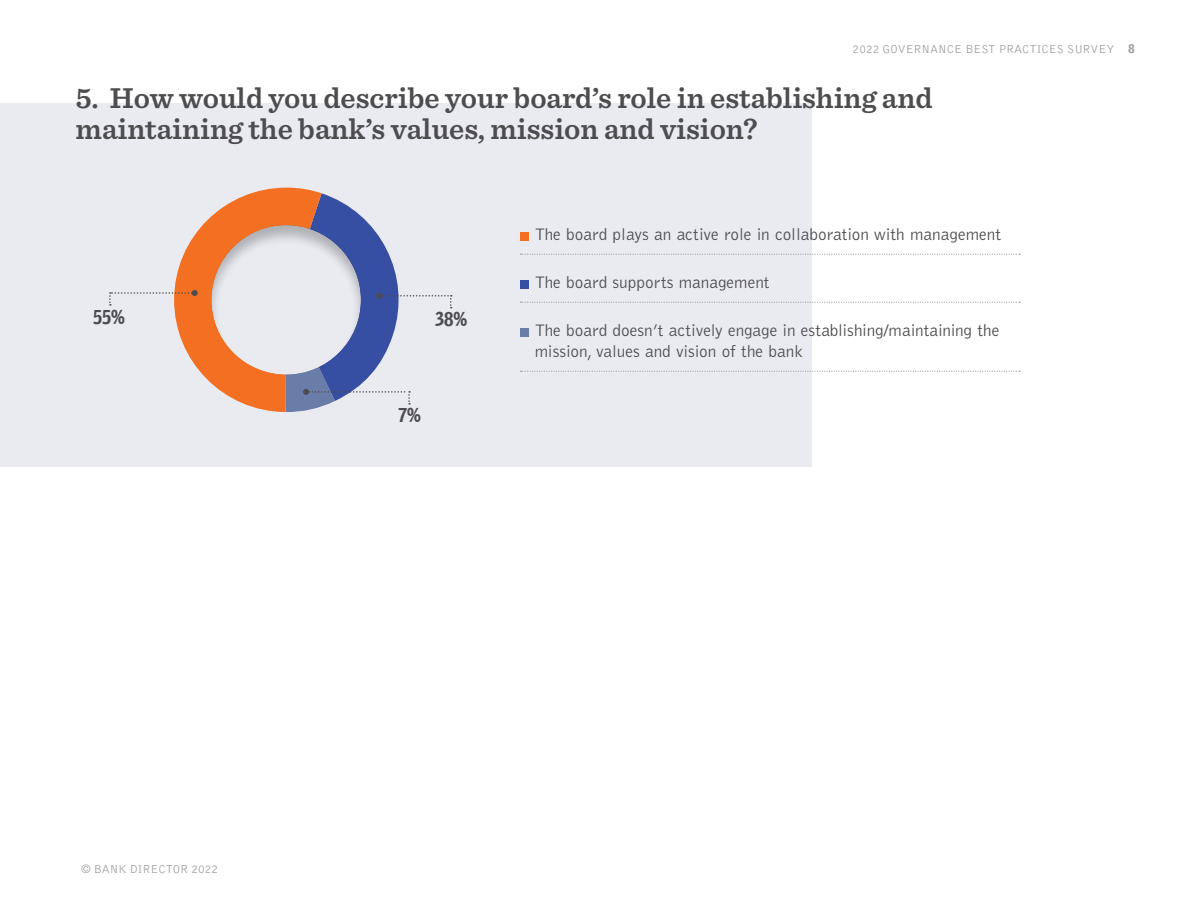
<style>
.page{position:relative;width:1188px;height:918px;background:#fff}
.page>*{position:absolute;margin:0;border:0;box-sizing:border-box;transform-origin:0 0}
.t1{font:600 30px/31.5px "Sentinel";color:#4d4d4f}
.t2{font:900 19.5px "Griffith Gothic Cond";color:#4d4d4f}
.t3{font:300 17.25px/21px "Bell Gothic Std";color:#4d4d4f}
.t4{font:300 12px "Bell Gothic Std";color:#9d9fa2}
.s1{font-weight:900}
</style>
<div class="page">
<div style="left:0;top:104px;width:811px;height:363px;background:#eaebf1"></div>
<svg style="left:521px;top:254px;width:499px;height:1px"></svg>
<svg style="left:521px;top:302px;width:499px;height:1px"></svg>
<svg style="left:521px;top:371px;width:499px;height:1px"></svg>
<div style="left:520px;top:232px;width:8px;height:8px;background:#f36f21"></div>
<div style="left:520px;top:280px;width:8px;height:8px;background:#374fa2"></div>
<div style="left:520px;top:328px;width:8px;height:8px;background:#6a7ca8"></div>
<svg style="left:109px;top:187px;width:343px;height:225px"></svg>
<p class="t4" style="left:853px;top:43px;width:284px">2022 GOVERNANCE BEST PRACTICES SURVEY <span class="s1">8</span></p>
<h1 class="t1" style="left:76px;top:81px;width:859px">5. How would you describe your board’s role in establishing and maintaining the bank’s values, mission and vision?</h1>
<p class="t2" style="left:93px;top:306px;width:33px">55%</p>
<p class="t4" style="left:81px;top:863px;width:139px">© BANK DIRECTOR 2022</p>
<p class="t2" style="left:436px;top:308px;width:33px">38%</p>
<p class="t2" style="left:399px;top:404px;width:24px">7%</p>
<p class="t3" style="left:535px;top:224px;width:468px">The board plays an active role in collaboration with management</p>
<p class="t3" style="left:535px;top:272px;width:236px">The board supports management</p>
<p class="t3" style="left:535px;top:320px;width:466px">The board doesn’t actively engage in establishing/maintaining the mission, values and vision of the bank</p>
</div>
